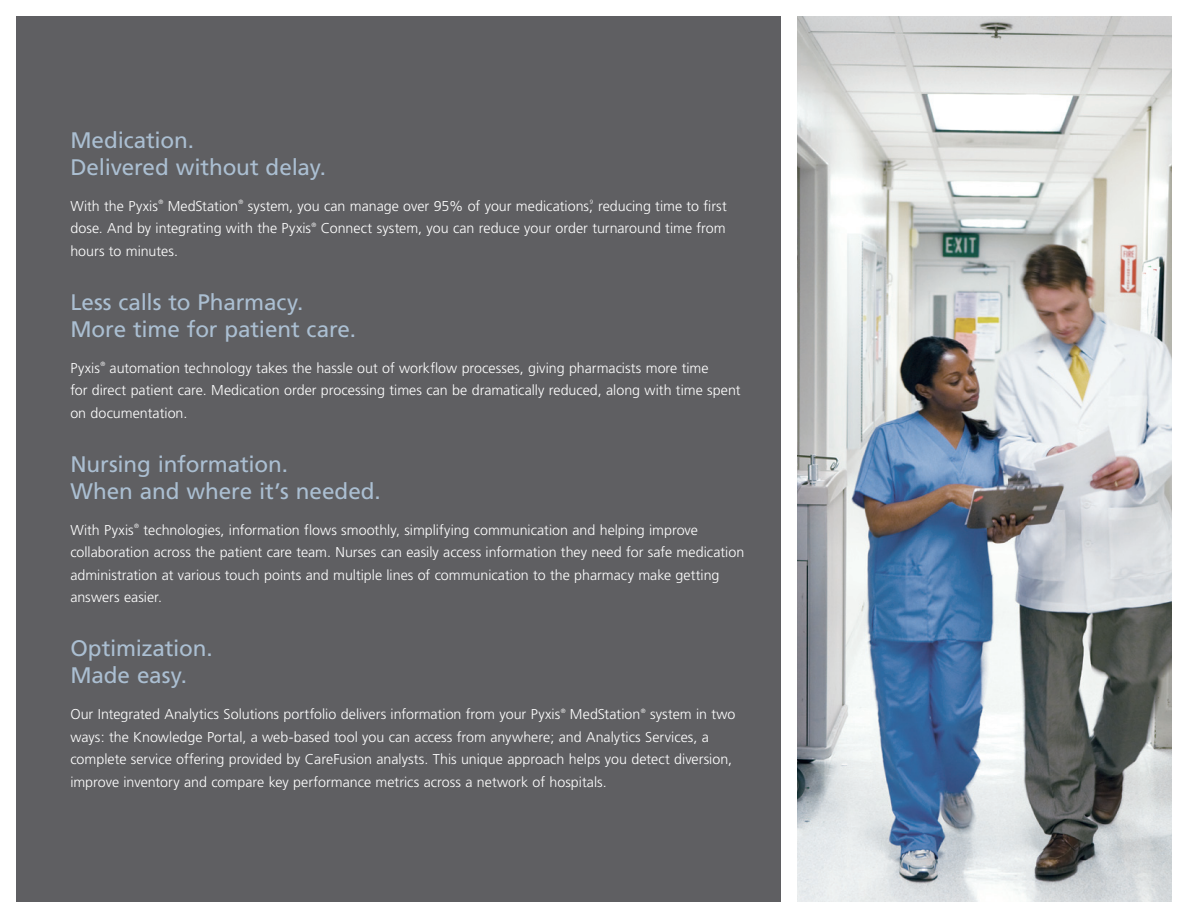
<style>
.page{position:relative;width:1188px;height:918px;background:#fff}
.page>*{position:absolute;margin:0;border:0;box-sizing:border-box;transform-origin:0 0}
.Body_copy_2{font:22.5px/27px "Frutiger";letter-spacing:-.005em;color:#abbfd2}
.Body_copy_2-2{font:300 14.25px/22.5px "Frutiger";color:#fff}
.Body_copy_2-3{font:300 6.15px "Frutiger";color:#fff}
</style>
<div class="page">
<div style="left:16px;top:16px;width:765px;height:886px;background:#5f5f62"></div>
<img style="left:797px;top:16px;width:375px;height:886px">
<p class="Body_copy_2" style="left:70px;top:127px;width:257px">Medication.<br>Delivered without delay.</p>
<p class="Body_copy_2-2" style="left:70px;top:195px;width:89px">With the Pyxis</p>
<p class="Body_copy_2-3" style="left:158px;top:199px;width:6px">®</p>
<p class="Body_copy_2-2" style="left:168px;top:195px;width:72px">MedStation</p>
<p class="Body_copy_2-3" style="left:239px;top:199px;width:6px">®</p>
<p class="Body_copy_2-2" style="left:248px;top:195px;width:481px">system, you can manage over 95% of your medications, reducing time to first</p>
<p class="Body_copy_2-3" style="left:590px;top:199px;width:5px">9</p>
<p class="Body_copy_2-2" style="left:70px;top:217px;width:242px">dose. And by integrating with the Pyxis</p>
<p class="Body_copy_2-3" style="left:312px;top:221px;width:6px">®</p>
<p class="Body_copy_2-2" style="left:321px;top:217px;width:406px">Connect system, you can reduce your order turnaround time from</p>
<p class="Body_copy_2-2" style="left:70px;top:240px;width:109px">hours to minutes.</p>
<p class="Body_copy_2" style="left:70px;top:289px;width:287px">Less calls to Pharmacy.<br>More time for patient care.</p>
<p class="Body_copy_2-2" style="left:70px;top:357px;width:31px">Pyxis</p>
<p class="Body_copy_2-3" style="left:100px;top:361px;width:6px">®</p>
<p class="Body_copy_2-2" style="left:70px;top:357px;width:672px;text-indent:39px">automation technology takes the hassle out of workflow processes, giving pharmacists more time<br>for direct patient care. Medication order processing times can be dramatically reduced, along with time spent on documentation.</p>
<p class="Body_copy_2" style="left:70px;top:451px;width:312px">Nursing information.<br>When and where it’s needed.</p>
<p class="Body_copy_2-2" style="left:70px;top:519px;width:65px">With Pyxis</p>
<p class="Body_copy_2-3" style="left:134px;top:523px;width:6px">®</p>
<p class="Body_copy_2-2" style="left:70px;top:519px;width:675px;text-indent:73px">technologies, information flows smoothly, simplifying communication and helping improve collaboration across the patient care team. Nurses can easily access information they need for safe medication administration at various touch points and multiple lines of communication to the pharmacy make getting answers easier.</p>
<p class="Body_copy_2" style="left:70px;top:635px;width:144px">Optimization.<br>Made easy.</p>
<p class="Body_copy_2-2" style="left:70px;top:703px;width:491px">Our Integrated Analytics Solutions portfolio delivers information from your Pyxis</p>
<p class="Body_copy_2-3" style="left:561px;top:707px;width:6px">®</p>
<p class="Body_copy_2-2" style="left:570px;top:703px;width:72px">MedStation</p>
<p class="Body_copy_2-3" style="left:641px;top:707px;width:6px">®</p>
<p class="Body_copy_2-2" style="left:70px;top:703px;width:667px;text-indent:580px">system in two ways: the Knowledge Portal, a web-based tool you can access from anywhere; and Analytics Services, a complete service offering provided by CareFusion analysts. This unique approach helps you detect diversion, improve inventory and compare key performance metrics across a network of hospitals.</p>
</div>
